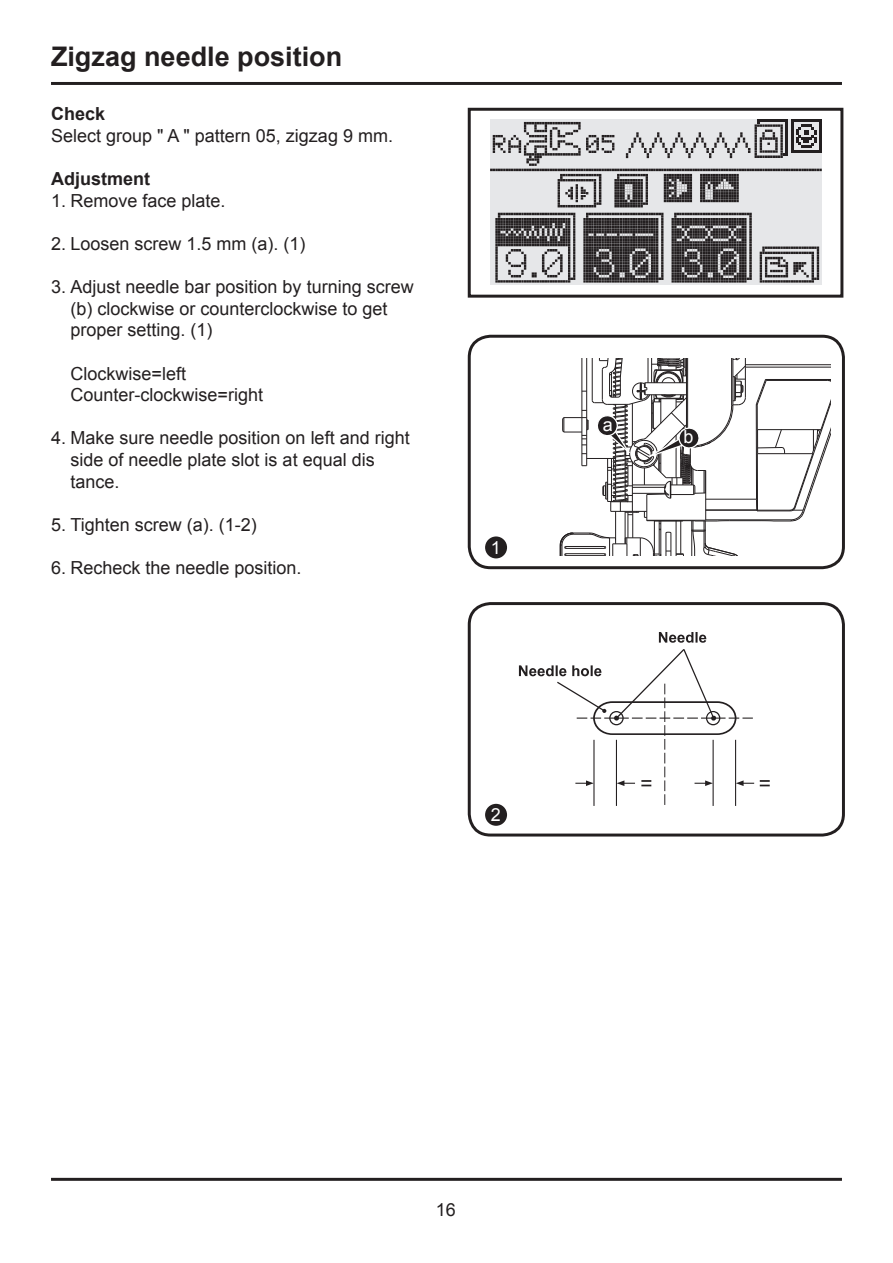
<style>
.page{position:relative;width:893px;height:1263px;background:#fff}
.page>*{position:absolute;margin:0;border:0;box-sizing:border-box;transform-origin:0 0}
.大標{font:700 27px "Arial";color:#231f20}
._5_內文{font:18px/21.6px "Arial";color:#231f20}
._3_內文{font:18px "Arial";color:#231f20}
._3_內文-2{font:700 18px "Arial";color:#231f20}
._5_內文-2{font:18px "Arial";color:#fff}
</style>
<div class="page">
<hr style="left:730px;top:520px;width:31px;height:1px;background:#231f20">
<hr style="left:706px;top:519px;width:85px;height:1px;background:#231f20">
<hr style="left:706px;top:510px;width:51px;height:1px;background:#231f20">
<hr style="left:706px;top:509px;width:51px;height:1px;background:#231f20">
<hr style="left:706px;top:499px;width:50px;height:1px;background:#231f20">
<svg style="left:755px;top:379px;width:75px;height:143px"></svg>
<hr style="left:765px;top:379px;width:65px;height:1px;background:#231f20">
<hr style="left:745px;top:367px;width:85px;height:1px;background:#231f20">
<hr style="left:745px;top:364px;width:85px;height:1px;background:#231f20">
<svg style="left:559px;top:358px;width:188px;height:198px"></svg>
<hr style="left:51px;top:82px;width:791px;height:3px;background:#231f20">
<hr style="left:51px;top:1178px;width:791px;height:3px;background:#231f20">
<div style="left:468px;top:602px;width:377px;height:234px;border:3px solid #231f20;border-radius:21px"></div>
<div style="left:484px;top:803px;width:24px;height:24px;background:#231f20;border-radius:50%"></div>
<div style="left:483px;top:802px;width:26px;height:26px;border:2px solid #fff;border-radius:50%"></div>
<div style="left:468px;top:335px;width:377px;height:234px;border:3px solid #231f20;border-radius:21px"></div>
<div style="left:484px;top:535px;width:24px;height:24px;background:#231f20;border-radius:50%"></div>
<div style="left:483px;top:534px;width:26px;height:27px;border:2px solid #fff;border-radius:50%"></div>
<hr style="left:735px;top:740px;width:1px;height:66px;background:#231f20">
<hr style="left:713px;top:740px;width:1px;height:66px;background:#231f20">
<hr style="left:593px;top:740px;width:1px;height:66px;background:#231f20">
<hr style="left:616px;top:740px;width:1px;height:66px;background:#231f20">
<svg style="left:659px;top:632px;width:47px;height:11px"></svg>
<svg style="left:760px;top:780px;width:10px;height:6px"></svg>
<svg style="left:519px;top:649px;width:235px;height:156px"></svg>
<div style="left:468px;top:108px;width:375px;height:190px;border:3px solid #231f20"></div>
<div style="left:490px;top:119px;width:332px;height:166px;background:#e6e7e9"></div>
<svg style="left:760px;top:247px;width:59px;height:36px"></svg>
<svg style="left:671px;top:213px;width:81px;height:70px;background:#5d5b5c"></svg>
<svg style="left:583px;top:213px;width:80px;height:70px;background:#575556"></svg>
<svg style="left:495px;top:213px;width:80px;height:70px"></svg>
<svg style="left:490px;top:119px;width:332px;height:88px"></svg>
<p class="大標" style="left:51px;top:38px;width:293px">Zigzag needle position</p>
<p class="_3_內文-2" style="left:51px;top:102px;width:56px">Check</p>
<p class="_3_內文" style="left:51px;top:124px;width:343px">Select group " A " pattern 05, zigzag 9 mm.</p>
<p class="_3_內文-2" style="left:51px;top:167px;width:100px">Adjustment</p>
<p class="_5_內文" style="left:51px;top:190px;width:176px">1. Remove face plate.</p>
<p class="_5_內文" style="left:51px;top:233px;width:256px">2. Loosen screw 1.5 mm (a). (1)</p>
<p class="_5_內文" style="left:71px;top:276px;width:345px;text-indent:-20px">3. Adjust needle bar position by turning screw (b) clockwise or counterclockwise to get proper setting. (1)</p>
<p class="_5_內文" style="left:71px;top:363px;width:117px">Clockwise=left</p>
<p class="_5_內文" style="left:71px;top:384px;width:194px">Counter-clockwise=right</p>
<p class="_5_內文" style="left:71px;top:427px;width:341px;text-indent:-20px">4. Make sure needle position on left and right side of needle plate slot is at equal dis tance.</p>
<p class="_5_內文" style="left:51px;top:514px;width:207px">5. Tighten screw (a). (1-2)</p>
<p class="_5_內文" style="left:51px;top:557px;width:252px">6. Recheck the needle position.</p>
<p class="_5_內文-2" style="left:491px;top:535px;width:12px">1</p>
<p class="_5_內文-2" style="left:491px;top:803px;width:12px">2</p>
<p class="_5_內文-2" style="left:603px;top:413px;width:12px">a</p>
<p class="_5_內文-2" style="left:684px;top:425px;width:12px">b</p>
<p class="_5_內文" style="left:436px;top:1199px;width:22px">16</p>
</div>
